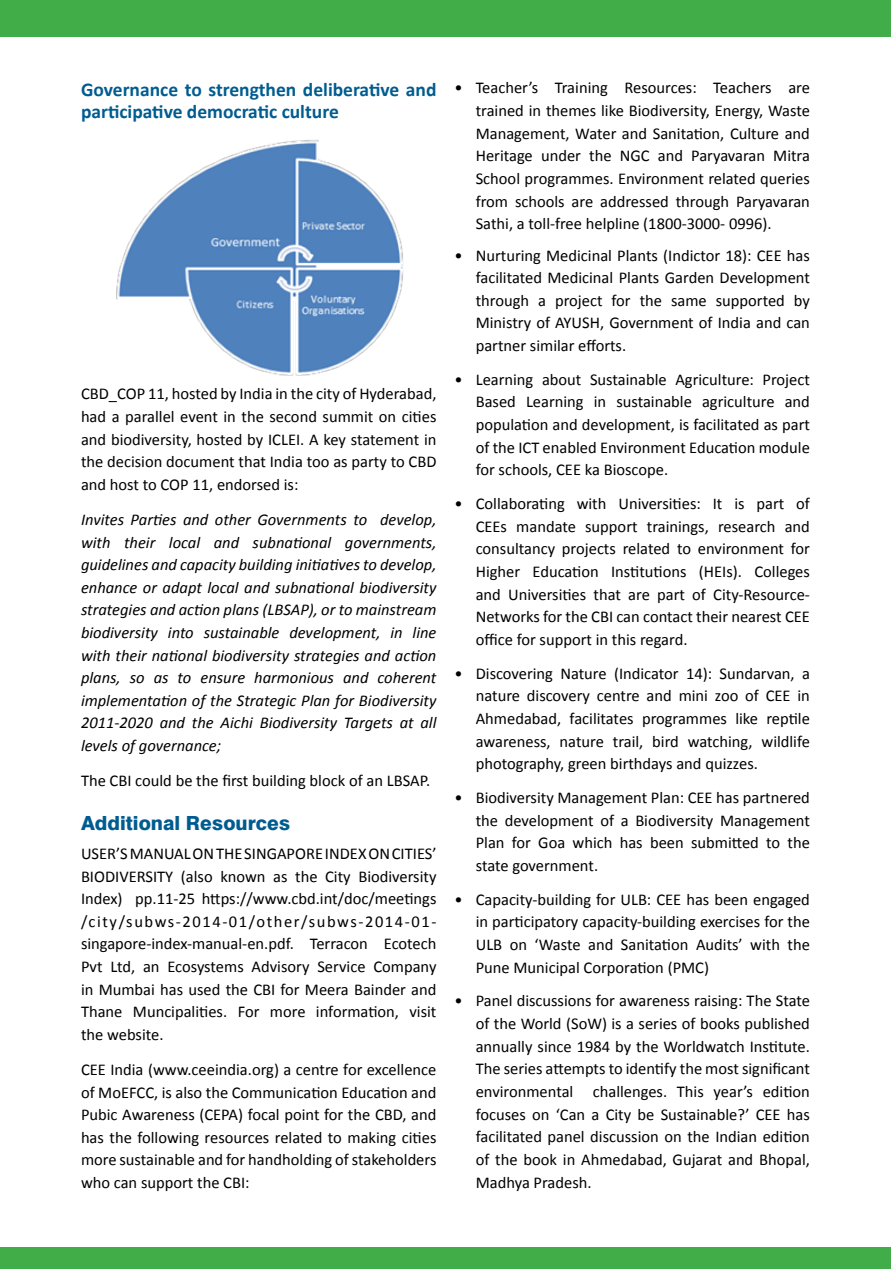
<style>
.page{position:relative;width:891px;height:1269px;background:#fff}
.page>*{position:absolute;margin:0;border:0;box-sizing:border-box;transform-origin:0 0}
.t1{font:700 19.5px/22.5px "Calibri";color:#005c90}
.t2{font:800 19.5px "Swiss 721 BT";color:#005c90}
.t3{font:16.5px/22.6px "Calibri";color:#000;text-align:justify}
.t4{font:italic 16.5px/22.6px "Calibri";color:#000;text-align:justify}
</style>
<div class="page">
<img style="left:116px;top:140px;width:287px;height:236px">
<div style="left:0;top:0;width:891px;height:37px;background:#41ad49"></div>
<div style="left:0;top:1248px;width:891px;height:21px;background:#41ad49"></div>
<p class="t1" style="left:81px;top:77px;width:357px">Governance to strengthen deliberative and participative democratic culture</p>
<p class="t3" style="left:81px;top:382px;width:357px">CBD_COP 11, hosted by India in the city of Hyderabad, had a parallel event in the second summit on cities and biodiversity, hosted by ICLEI. A key statement in the decision document that India too as party to CBD and host to COP 11, endorsed is:</p>
<p class="t4" style="left:81px;top:508px;width:357px">Invites Parties and other Governments to develop, with their local and subnational governments, guidelines and capacity building initiatives to develop, enhance or adapt local and subnational biodiversity strategies and action plans (LBSAP), or to mainstream biodiversity into sustainable development, in line with their national biodiversity strategies and action plans, so as to ensure harmonious and coherent implementation of the Strategic Plan for Biodiversity 2011-2020 and the Aichi Biodiversity Targets at all levels of governance;</p>
<p class="t3" style="left:81px;top:769px;width:351px">The CBI could be the first building block of an LBSAP.</p>
<p class="t2" style="left:81px;top:811px;width:211px">Additional Resources</p>
<p class="t3" style="left:81px;top:841px;width:357px">USER’S MANUAL ON THE SINGAPORE INDEX ON CITIES’ BIODIVERSITY (also known as the City Biodiversity Index) pp.11-25 https://www.cbd.int/doc/meetings /city/subws-2014-01/other/subws-2014-01- singapore-index-manual-en.pdf. Terracon Ecotech Pvt Ltd, an Ecosystems Advisory Service Company in Mumbai has used the CBI for Meera Bainder and Thane Muncipalities. For more information, visit the website.</p>
<p class="t3" style="left:81px;top:1058px;width:357px">CEE India (www.ceeindia.org) a centre for excellence of MoEFCC, is also the Communication Education and Pubic Awareness (CEPA) focal point for the CBD, and has the following resources related to making cities more sustainable and for handholding of stakeholders who can support the CBI:</p>
<p class="t3" style="left:476px;top:76px;width:336px;text-indent:-21px">• Teacher’s Training Resources: Teachers are trained in themes like Biodiversity, Energy, Waste Management, Water and Sanitation, Culture and Heritage under the NGC and Paryavaran Mitra School programmes. Environment related queries from schools are addressed through Paryavaran Sathi, a toll-free helpline (1800-3000- 0996).</p>
<p class="t3" style="left:476px;top:243px;width:336px;text-indent:-21px">• Nurturing Medicinal Plants (Indictor 18): CEE has facilitated Medicinal Plants Garden Development through a project for the same supported by Ministry of AYUSH, Government of India and can partner similar efforts.</p>
<p class="t3" style="left:476px;top:367px;width:336px;text-indent:-21px">• Learning about Sustainable Agriculture: Project Based Learning in sustainable agriculture and population and development, is facilitated as part of the ICT enabled Environment Education module for schools, CEE ka Bioscope.</p>
<p class="t3" style="left:476px;top:492px;width:336px;text-indent:-21px">• Collaborating with Universities: It is part of CEEs mandate support trainings, research and consultancy projects related to environment for Higher Education Institutions (HEIs). Colleges and Universities that are part of City-Resource-Networks for the CBI can contact their nearest CEE office for support in this regard.</p>
<p class="t3" style="left:476px;top:661px;width:336px;text-indent:-21px">• Discovering Nature (Indicator 14): Sundarvan, a nature discovery centre and mini zoo of CEE in Ahmedabad, facilitates programmes like reptile awareness, nature trail, bird watching, wildlife photography, green birthdays and quizzes.</p>
<p class="t3" style="left:476px;top:786px;width:336px;text-indent:-21px">• Biodiversity Management Plan: CEE has partnered the development of a Biodiversity Management Plan for Goa which has been submitted to the state government.</p>
<p class="t3" style="left:476px;top:887px;width:336px;text-indent:-21px">• Capacity-building for ULB: CEE has been engaged in participatory capacity-building exercises for the ULB on ‘Waste and Sanitation Audits’ with the Pune Municipal Corporation (PMC)</p>
<p class="t3" style="left:476px;top:989px;width:336px;text-indent:-21px">• Panel discussions for awareness raising: The State of the World (SoW) is a series of books published annually since 1984 by the Worldwatch Institute.<br>The series attempts to identify the most significant environmental challenges. This year’s edition focuses on ‘Can a City be Sustainable?’ CEE has facilitated panel discussion on the Indian edition of the book in Ahmedabad, Gujarat and Bhopal, Madhya Pradesh.</p>
</div>
